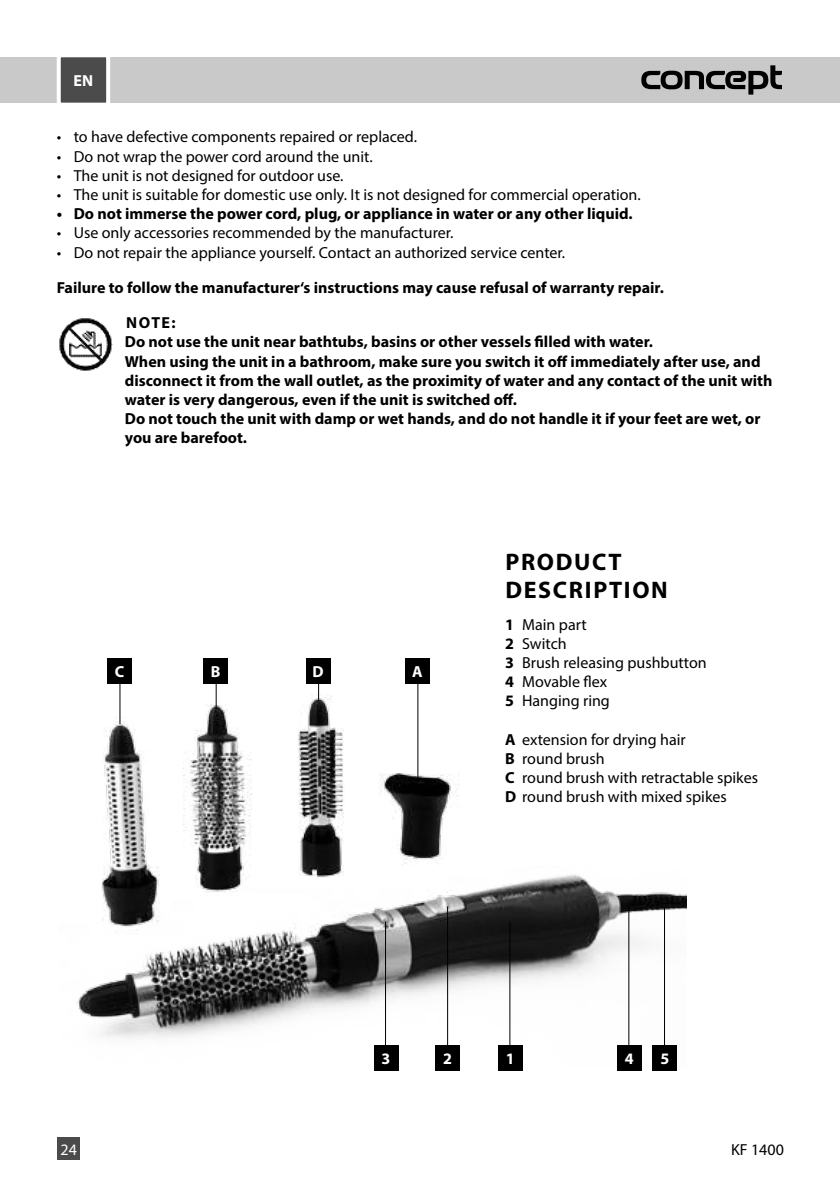
<style>
.page{position:relative;width:840px;height:1191px;background:#fff}
.page>*{position:absolute;margin:0;border:0;box-sizing:border-box;transform-origin:0 0}
.t1{font:700 24px/28.8px "Myriad Pro";letter-spacing:.07em;color:#000}
.t2{font:700 16px/19.2px "Myriad Pro";color:#000}
.t3{font:16px/19.2px "Myriad Pro";color:#000}
.t4{font:700 16px "Myriad Pro";color:#fff}
.t5{font:16px "Myriad Pro";color:#fff}
.s1{font-weight:700}
</style>
<div class="page">
<img style="left:59px;top:318px;width:54px;height:53px">
<img style="left:77px;top:660px;width:609px;height:406px">
<hr style="left:509px;top:921px;width:1px;height:136px;background:#000">
<hr style="left:447px;top:906px;width:1px;height:141px;background:#000">
<hr style="left:385px;top:921px;width:1px;height:126px;background:#000">
<hr style="left:417px;top:667px;width:1px;height:113px;background:#000">
<hr style="left:318px;top:667px;width:1px;height:33px;background:#000">
<hr style="left:119px;top:667px;width:1px;height:57px;background:#000">
<hr style="left:215px;top:667px;width:1px;height:42px;background:#000">
<hr style="left:663px;top:906px;width:1px;height:151px;background:#000">
<hr style="left:628px;top:906px;width:1px;height:151px;background:#000">
<div style="left:497px;top:1045px;width:25px;height:25px;background:#000"></div>
<div style="left:373px;top:1045px;width:25px;height:25px;background:#000"></div>
<div style="left:435px;top:1045px;width:24px;height:25px;background:#000"></div>
<div style="left:405px;top:659px;width:24px;height:25px;background:#000"></div>
<div style="left:306px;top:659px;width:24px;height:25px;background:#000"></div>
<div style="left:107px;top:659px;width:24px;height:25px;background:#000"></div>
<div style="left:203px;top:659px;width:25px;height:25px;background:#000"></div>
<div style="left:652px;top:1045px;width:24px;height:25px;background:#000"></div>
<div style="left:616px;top:1045px;width:25px;height:25px;background:#000"></div>
<div style="left:0;top:57px;width:839px;height:46px;background:#c9c9c9"></div>
<svg style="left:641px;top:65px;width:140px;height:30px"></svg>
<svg style="left:56px;top:57px;width:54px;height:46px;background:#686868"></svg>
<div style="left:57px;top:1137px;width:23px;height:23px;background:#4b4b4b"></div>
<p class="t4" style="left:74px;top:71px;width:21px">EN</p>
<p class="t3" style="left:57px;top:127px;width:361px">• to have defective components repaired or replaced.</p>
<p class="t3" style="left:57px;top:146px;width:317px">• Do not wrap the power cord around the unit.</p>
<p class="t3" style="left:57px;top:166px;width:288px">• The unit is not designed for outdoor use.</p>
<p class="t3" style="left:57px;top:185px;width:585px">• The unit is suitable for domestic use only. It is not designed for commercial operation.</p>
<p class="t2" style="left:57px;top:204px;width:577px">• Do not immerse the power cord, plug, or appliance in water or any other liquid.</p>
<p class="t3" style="left:57px;top:223px;width:398px">• Use only accessories recommended by the manufacturer.</p>
<p class="t3" style="left:57px;top:242px;width:509px">• Do not repair the appliance yourself. Contact an authorized service center.</p>
<p class="t2" style="left:126px;top:270px;width:539px;line-height:35.2px;text-indent:-69px">Failure to follow the manufacturer‘s instructions may cause refusal of warranty repair.<br>NOTE:</p>
<p class="t2" style="left:125px;top:332px;width:648px">Do not use the unit near bathtubs, basins or other vessels filled with water.<br>When using the unit in a bathroom, make sure you switch it off immediately after use, and disconnect it from the wall outlet, as the proximity of water and any contact of the unit with water is very dangerous, even if the unit is switched off.<br>Do not touch the unit with damp or wet hands, and do not handle it if your feet are wet, or you are barefoot.</p>
<p class="t4" style="left:115px;top:663px;width:11px">C</p>
<p class="t4" style="left:211px;top:663px;width:11px">B</p>
<p class="t4" style="left:312px;top:663px;width:13px">D</p>
<p class="t4" style="left:412px;top:663px;width:12px">A</p>
<h1 class="t1" style="left:505px;top:547px;width:164px">PRODUCT<br>DESCRIPTION</h1>
<p class="t3" style="left:505px;top:615px;width:203px"><span class="s1">1</span> Main part<br><span class="s1">2</span> Switch<br><span class="s1">3</span> Brush releasing pushbutton<br><span class="s1">4</span> Movable flex<br><span class="s1">5</span> Hanging ring</p>
<p class="t3" style="left:505px;top:730px;width:254px"><span class="s1">A</span> extension for drying hair<br><span class="s1">B</span> round brush<br><span class="s1">C</span> round brush with retractable spikes<br><span class="s1">D</span> round brush with mixed spikes</p>
<p class="t4" style="left:381px;top:1050px;width:10px">3</p>
<p class="t4" style="left:443px;top:1050px;width:10px">2</p>
<p class="t4" style="left:505px;top:1050px;width:10px">1</p>
<p class="t4" style="left:624px;top:1050px;width:10px">4</p>
<p class="t4" style="left:660px;top:1050px;width:10px">5</p>
<p class="t5" style="left:61px;top:1141px;width:18px">24</p>
<p class="t3" style="left:730px;top:1140px;width:54px">KF 1400</p>
</div>
